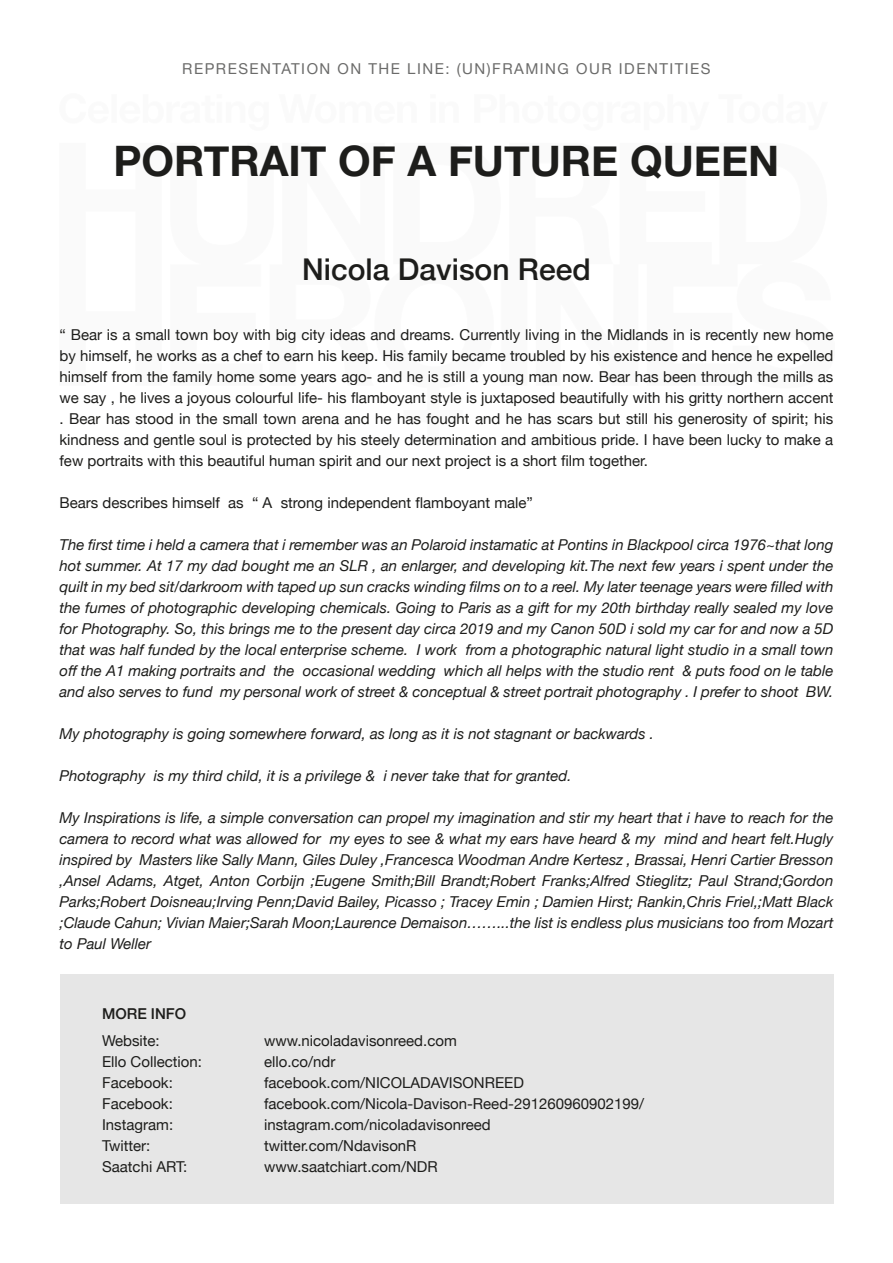
<style>
.page{position:relative;width:893px;height:1263px;background:#fff}
.page>*{position:absolute;margin:0;border:0;box-sizing:border-box;transform-origin:0 0}
.t1{font:700 42px "Helvetica Neue";color:#1d1d1b}
.t2{font:500 30px "Helvetica Neue";color:#1d1d1b}
.t3{font:italic 15px/21px "Helvetica Neue";color:#1d1d1b;text-align:justify}
.t4{font:15px/21px "Helvetica Neue";color:#1d1d1b;text-align:justify}
.t5{font:15px "Helvetica Neue";letter-spacing:.1em;color:#6b6b6a}
.t6{font:500 15px "Helvetica Neue";color:#1d1d1b}
</style>
<div class="page">
<div style="left:60px;top:974px;width:773px;height:229px;background:#e6e6e6"></div>
<p class="t5" style="left:182px;top:58px;width:530px">REPRESENTATION ON THE LINE: (UN)FRAMING OUR IDENTITIES</p>
<p class="t1" style="left:114px;top:128px;width:667px">PORTRAIT OF A FUTURE QUEEN</p>
<p class="t2" style="left:302px;top:246px;width:290px">Nicola Davison Reed</p>
<p class="t4" style="left:60px;top:325px;width:775px">“ Bear is a small town boy with big city ideas and dreams. Currently living in the Midlands in is recently new home by himself, he works as a chef to earn his keep. His family became troubled by his existence and hence he expelled himself from the family home some years ago- and he is still a young man now. Bear has been through the mills as we say , he lives a joyous colourful life- his flamboyant style is juxtaposed beautifully with his gritty northern accent . Bear has stood in the small town arena and he has fought and he has scars but still his generosity of spirit; his kindness and gentle soul is protected by his steely determination and ambitious pride. I have been lucky to make a few portraits with this beautiful human spirit and our next project is a short film together.</p>
<p class="t4" style="left:60px;top:493px;width:475px">Bears describes himself as “ A strong independent flamboyant male”</p>
<p class="t3" style="left:60px;top:535px;width:775px">The first time i held a camera that i remember was an Polaroid instamatic at Pontins in Blackpool circa 1976~that long hot summer. At 17 my dad bought me an SLR , an enlarger, and developing kit.The next few years i spent under the quilt in my bed sit/darkroom with taped up sun cracks winding films on to a reel. My later teenage years were filled with the fumes of photographic developing chemicals. Going to Paris as a gift for my 20th birthday really sealed my love for Photography. So, this brings me to the present day circa 2019 and my Canon 50D i sold my car for and now a 5D that was half funded by the local enterprise scheme. I work from a photographic natural light studio in a small town off the A1 making portraits and the occasional wedding which all helps with the studio rent &amp; puts food on le table and also serves to fund my personal work of street &amp; conceptual &amp; street portrait photography . I prefer to shoot BW.</p>
<p class="t3" style="left:60px;top:724px;width:596px">My photography is going somewhere forward, as long as it is not stagnant or backwards .</p>
<p class="t3" style="left:60px;top:766px;width:514px">Photography is my third child, it is a privilege &amp; i never take that for granted.</p>
<p class="t3" style="left:60px;top:808px;width:775px">My Inspirations is life, a simple conversation can propel my imagination and stir my heart that i have to reach for the camera to record what was allowed for my eyes to see &amp; what my ears have heard &amp; my mind and heart felt.Hugly inspired by Masters like Sally Mann, Giles Duley ,Francesca Woodman Andre Kertesz , Brassai, Henri Cartier Bresson ,Ansel Adams, Atget, Anton Corbijn ;Eugene Smith;Bill Brandt;Robert Franks;Alfred Stieglitz; Paul Strand;Gordon Parks;Robert Doisneau;Irving Penn;David Bailey, Picasso ; Tracey Emin ; Damien Hirst; Rankin,Chris Friel,;Matt Black ;Claude Cahun; Vivian Maier;Sarah Moon;Laurence Demaison……...the list is endless plus musicians too from Mozart to Paul Weller</p>
<p class="t6" style="left:102px;top:1002px;width:86px">MORE INFO</p>
<p class="t4" style="left:102px;top:1031px;width:59px">Website:</p>
<p class="t4" style="left:264px;top:1031px;width:194px">www.nicoladavisonreed.com</p>
<p class="t4" style="left:102px;top:1052px;width:101px">Ello Collection:</p>
<p class="t4" style="left:264px;top:1052px;width:73px">ello.co/ndr</p>
<p class="t4" style="left:102px;top:1073px;width:72px">Facebook:</p>
<p class="t4" style="left:264px;top:1073px;width:261px">facebook.com/NICOLADAVISONREED</p>
<p class="t4" style="left:102px;top:1094px;width:72px">Facebook:</p>
<p class="t4" style="left:264px;top:1094px;width:382px">facebook.com/Nicola-Davison-Reed-291260960902199/</p>
<p class="t4" style="left:102px;top:1115px;width:73px">Instagram:</p>
<p class="t4" style="left:264px;top:1115px;width:228px">instagram.com/nicoladavisonreed</p>
<p class="t4" style="left:102px;top:1136px;width:50px">Twitter:</p>
<p class="t4" style="left:264px;top:1136px;width:154px">twitter.com/NdavisonR</p>
<p class="t4" style="left:102px;top:1157px;width:87px">Saatchi ART:</p>
<p class="t4" style="left:264px;top:1157px;width:175px">www.saatchiart.com/NDR</p>
</div>
